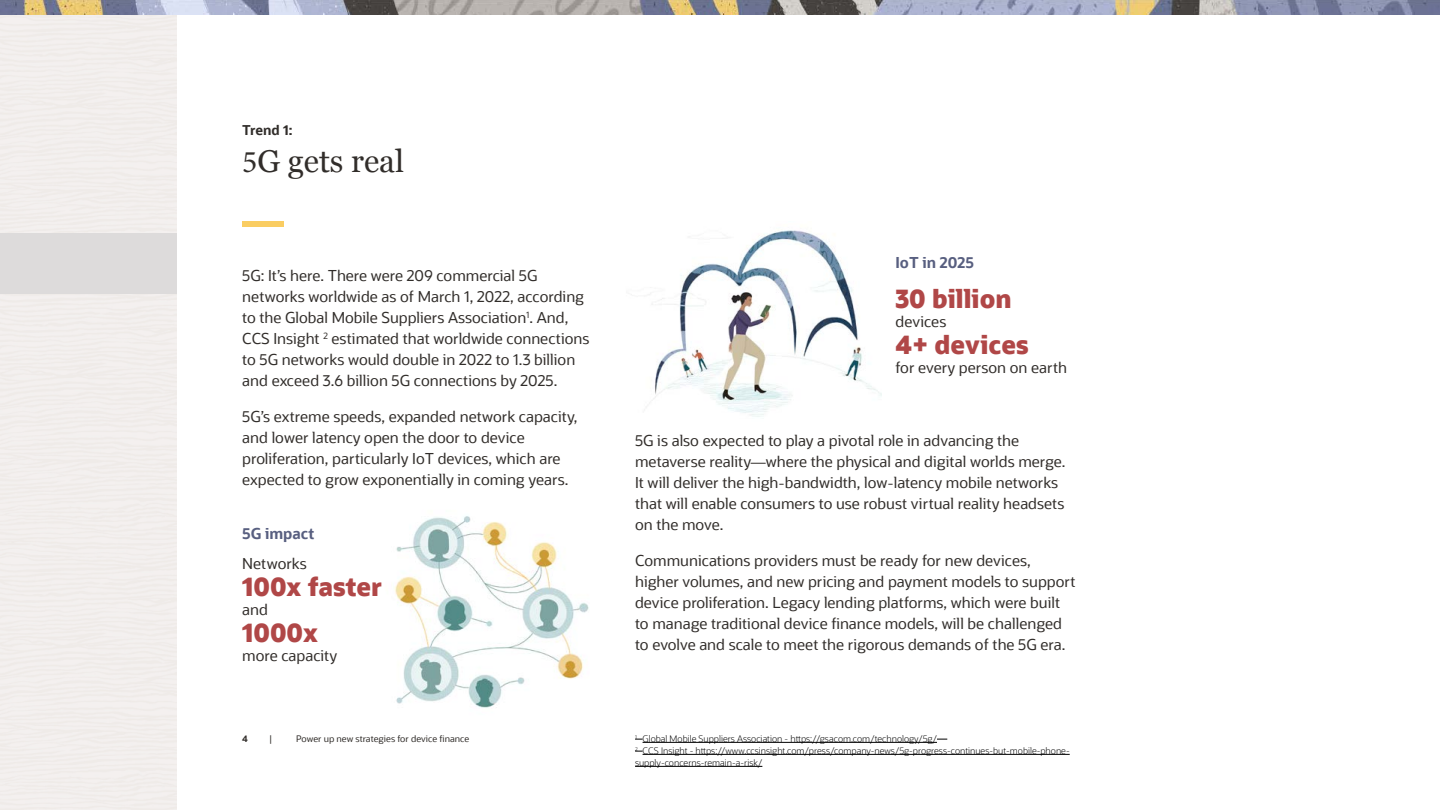
<style>
.page{position:relative;width:1440px;height:810px;background:#fff}
.page>*{position:absolute;margin:0;border:0;box-sizing:border-box;transform-origin:0 0}
.t1{font:31.5px "Georgia";color:#312d2a}
.t2{font:800 25.5px "Oracle Sans";color:#b04747}
.t3{font:15px/21px "Oracle Sans";color:#312d2a}
.t4{font:700 15px "Oracle Sans";color:#585f80}
.t5{font:700 13.5px "Oracle Sans";letter-spacing:-.01em;color:#312d2a}
.t6{font:300 9px/12px "Oracle Sans";color:#000}
.t7{font:9px "Oracle Sans";color:#312d2a}
.t8{font:700 9px "Oracle Sans";color:#312d2a}
.s1{font-family:"Minion Pro"}
</style>
<div class="page">
<img style="left:394px;top:516px;width:195px;height:192px">
<img style="left:631px;top:230px;width:251px;height:187px">
<hr style="left:643px;top:742px;width:294px;height:1px;background:#000">
<hr style="left:643px;top:754px;width:427px;height:1px;background:#000">
<hr style="left:635px;top:766px;width:127px;height:1px;background:#000">
<div style="left:0;top:233px;width:176px;height:61px;background:#dddbdb"></div>
<img style="left:0;top:0;width:1440px;height:15px">
<div style="left:242px;top:221px;width:42px;height:6px;background:#facd62"></div>
<p class="t5" style="left:242px;top:122px;width:52px">Trend 1:</p>
<p class="t1" style="left:242px;top:138px;width:163px"><span class="s1">5</span>G gets real</p>
<p class="t3" style="left:242px;top:265px;width:349px">5G: It’s here. There were 209 commercial 5G networks worldwide as of March 1, 2022, according to the Global Mobile Suppliers Association<sup>1</sup>. And, CCS Insight <sup>2</sup> estimated that worldwide connections to 5G networks would double in 2022 to 1.3 billion and exceed 3.6 billion 5G connections by 2025.</p>
<p class="t3" style="left:242px;top:406px;width:337px">5G’s extreme speeds, expanded network capacity, and lower latency open the door to device proliferation, particularly IoT devices, which are expected to grow exponentially in coming years.</p>
<p class="t4" style="left:242px;top:524px;width:74px">5G impact</p>
<p class="t3" style="left:242px;top:553px;width:66px">Networks</p>
<p class="t2" style="left:242px;top:570px;width:141px">100x faster</p>
<p class="t3" style="left:242px;top:599px;width:27px">and</p>
<p class="t2" style="left:242px;top:616px;width:77px">1000x</p>
<p class="t3" style="left:242px;top:645px;width:97px">more capacity</p>
<p class="t8" style="left:242px;top:733px;width:7px">4</p>
<p class="t7" style="left:269px;top:733px;width:5px">|</p>
<p class="t7" style="left:296px;top:733px;width:175px">Power up new strategies for device finance</p>
<p class="t4" style="left:896px;top:253px;width:80px">IoT in 2025</p>
<p class="t2" style="left:896px;top:282px;width:118px">30 billion</p>
<p class="t3" style="left:896px;top:311px;width:52px">devices</p>
<p class="t2" style="left:896px;top:328px;width:135px">4+ devices</p>
<p class="t3" style="left:896px;top:357px;width:173px">for every person on earth</p>
<p class="t3" style="left:635px;top:430px;width:432px">5G is also expected to play a pivotal role in advancing the metaverse reality—where the physical and digital worlds merge.<br>It will deliver the high-bandwidth, low-latency mobile networks that will enable consumers to use robust virtual reality headsets on the move.</p>
<p class="t3" style="left:635px;top:550px;width:442px">Communications providers must be ready for new devices, higher volumes, and new pricing and payment models to support device proliferation. Legacy lending platforms, which were built to manage traditional device finance models, will be challenged to evolve and scale to meet the rigorous demands of the 5G era.</p>
<p class="t6" style="left:635px;top:733px;width:303px"><sup>1</sup> Global Mobile Suppliers Association - https://gsacom.com/technology/5g/</p>
<p class="t6" style="left:635px;top:745px;width:436px"><sup>2</sup> CCS Insight - https://www.ccsinsight.com/press/company-news/5g-progress-continues-but-mobile-phone&shy;supply-concerns-remain-a-risk/</p>
</div>
